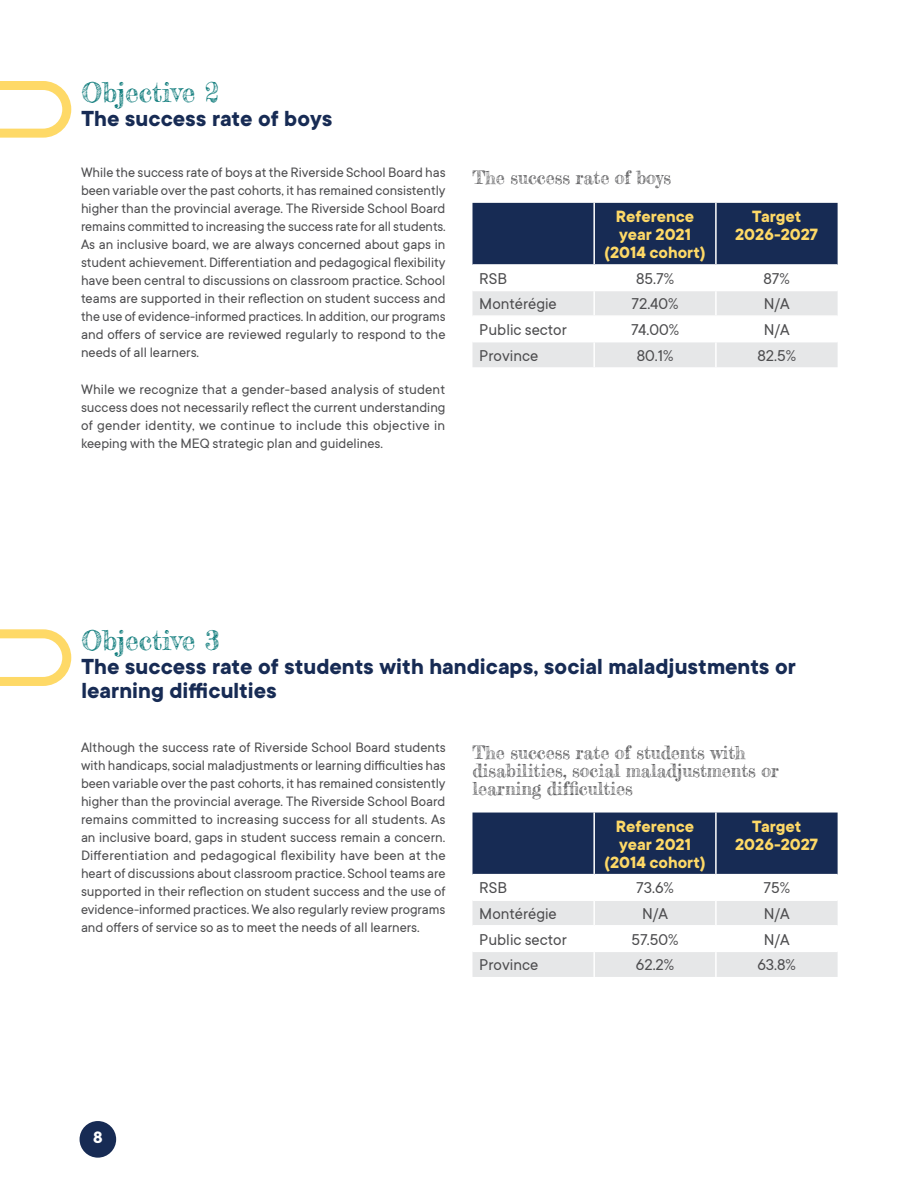
<style>
.page{position:relative;width:918px;height:1188px;background:#fff}
.page>*{position:absolute;margin:0;border:0;box-sizing:border-box;transform-origin:0 0}
.t1{font:27px "Frederickathe Greatest";color:#007474}
.t2{font:700 24px/24px "TT Commons";color:#172b54}
.t3{font:18px/18px "Frederickathe Greatest";color:#4d4d4f}
.t4{font:700 18px/18px "TT Commons";color:#fed967;text-align:center}
.t5{font:700 18px "TT Commons";color:#fff}
.t6{font:17.25px "TT Commons";color:#4d4d4f}
.t7{font:15px/18px "TT Commons";color:#4d4d4f;text-align:justify}
</style>
<div class="page">
<div style="left:80px;top:1121px;width:36px;height:37px;background:#172b54;border-radius:50%"></div>
<svg style="left:0;top:81px;width:72px;height:57px"></svg>
<svg style="left:0;top:629px;width:72px;height:57px"></svg>
<div style="left:472px;top:203px;width:366px;height:61px;background:#172b54"></div>
<svg style="left:472px;top:291px;width:366px;height:76px"></svg>
<hr style="left:593px;top:203px;width:2px;height:61px;background:#fff">
<hr style="left:715px;top:203px;width:2px;height:61px;background:#fff">
<hr style="left:593px;top:291px;width:2px;height:24px;background:#fff">
<hr style="left:715px;top:291px;width:2px;height:24px;background:#fff">
<hr style="left:472px;top:315px;width:122px;height:2px;background:#fff">
<hr style="left:594px;top:315px;width:122px;height:2px;background:#fff">
<hr style="left:593px;top:317px;width:2px;height:24px;background:#fff">
<hr style="left:716px;top:315px;width:122px;height:2px;background:#fff">
<hr style="left:715px;top:317px;width:2px;height:24px;background:#fff">
<hr style="left:472px;top:341px;width:122px;height:1px;background:#fff">
<hr style="left:594px;top:341px;width:122px;height:1px;background:#fff">
<hr style="left:593px;top:342px;width:2px;height:25px;background:#fff">
<hr style="left:716px;top:341px;width:122px;height:1px;background:#fff">
<hr style="left:715px;top:342px;width:2px;height:25px;background:#fff">
<div style="left:472px;top:813px;width:366px;height:61px;background:#172b54"></div>
<svg style="left:472px;top:901px;width:366px;height:76px"></svg>
<hr style="left:593px;top:813px;width:2px;height:61px;background:#fff">
<hr style="left:715px;top:813px;width:2px;height:61px;background:#fff">
<hr style="left:593px;top:901px;width:2px;height:24px;background:#fff">
<hr style="left:715px;top:901px;width:2px;height:24px;background:#fff">
<hr style="left:472px;top:925px;width:122px;height:2px;background:#fff">
<hr style="left:594px;top:925px;width:122px;height:2px;background:#fff">
<hr style="left:593px;top:927px;width:2px;height:24px;background:#fff">
<hr style="left:716px;top:925px;width:122px;height:2px;background:#fff">
<hr style="left:715px;top:927px;width:2px;height:24px;background:#fff">
<hr style="left:472px;top:951px;width:122px;height:1px;background:#fff">
<hr style="left:594px;top:951px;width:122px;height:1px;background:#fff">
<hr style="left:593px;top:952px;width:2px;height:25px;background:#fff">
<hr style="left:716px;top:951px;width:122px;height:1px;background:#fff">
<hr style="left:715px;top:952px;width:2px;height:25px;background:#fff">
<h1 class="t1" style="left:82px;top:75px;width:139px">Objective 2</h1>
<h2 class="t2" style="left:82px;top:107px;width:252px">The success rate of boys</h2>
<p class="t7" style="left:81px;top:164px;width:366px">While the success rate of boys at the Riverside School Board has been variable over the past cohorts, it has remained consistently higher than the provincial average. The Riverside School Board remains committed to increasing the success rate for all students.<br>As an inclusive board, we are always concerned about gaps in student achievement. Differentiation and pedagogical flexibility have been central to discussions on classroom practice. School teams are supported in their reflection on student success and the use of evidence-informed practices. In addition, our programs and offers of service are reviewed regularly to respond to the needs of all learners.</p>
<p class="t7" style="left:81px;top:381px;width:366px">While we recognize that a gender-based analysis of student success does not necessarily reflect the current understanding of gender identity, we continue to include this objective in keeping with the MEQ strategic plan and guidelines.</p>
<p class="t3" style="left:472px;top:169px;width:200px">The success rate of boys</p>
<p class="t4" style="left:604px;top:208px;width:103px">Reference year 2021 (2014 cohort)</p>
<p class="t4" style="left:735px;top:208px;width:85px">Target<br>2026-2027</p>
<p class="t6" style="left:479px;top:269px;width:29px">RSB</p>
<p class="t6" style="left:636px;top:269px;width:39px">85.7%</p>
<p class="t6" style="left:764px;top:269px;width:28px">87%</p>
<p class="t6" style="left:479px;top:295px;width:79px">Montérégie</p>
<p class="t6" style="left:632px;top:295px;width:49px">72.40%</p>
<p class="t6" style="left:764px;top:295px;width:27px">N/A</p>
<p class="t6" style="left:479px;top:320px;width:89px">Public sector</p>
<p class="t6" style="left:631px;top:320px;width:49px">74.00%</p>
<p class="t6" style="left:764px;top:320px;width:27px">N/A</p>
<p class="t6" style="left:479px;top:346px;width:61px">Province</p>
<p class="t6" style="left:637px;top:346px;width:38px">80.1%</p>
<p class="t6" style="left:757px;top:346px;width:40px">82.5%</p>
<h1 class="t1" style="left:82px;top:624px;width:140px">Objective 3</h1>
<h2 class="t2" style="left:82px;top:655px;width:716px">The success rate of students with handicaps, social maladjustments or learning difficulties</h2>
<p class="t7" style="left:81px;top:738px;width:366px">Although the success rate of Riverside School Board students with handicaps, social maladjustments or learning difficulties has been variable over the past cohorts, it has remained consistently higher than the provincial average. The Riverside School Board remains committed to increasing success for all students. As an inclusive board, gaps in student success remain a concern.<br>Differentiation and pedagogical flexibility have been at the heart of discussions about classroom practice. School teams are supported in their reflection on student success and the use of evidence-informed practices. We also regularly review programs and offers of service so as to meet the needs of all learners.</p>
<p class="t3" style="left:472px;top:743px;width:308px">The success rate of students with disabilities, social maladjustments or learning difficulties</p>
<p class="t4" style="left:604px;top:818px;width:103px">Reference year 2021 (2014 cohort)</p>
<p class="t4" style="left:735px;top:818px;width:85px">Target<br>2026-2027</p>
<p class="t6" style="left:479px;top:879px;width:29px">RSB</p>
<p class="t6" style="left:636px;top:879px;width:39px">73.6%</p>
<p class="t6" style="left:763px;top:879px;width:28px">75%</p>
<p class="t6" style="left:479px;top:904px;width:79px">Montérégie</p>
<p class="t6" style="left:642px;top:904px;width:27px">N/A</p>
<p class="t6" style="left:764px;top:904px;width:27px">N/A</p>
<p class="t6" style="left:479px;top:930px;width:89px">Public sector</p>
<p class="t6" style="left:632px;top:930px;width:48px">57.50%</p>
<p class="t6" style="left:764px;top:930px;width:27px">N/A</p>
<p class="t6" style="left:479px;top:956px;width:61px">Province</p>
<p class="t6" style="left:636px;top:956px;width:40px">62.2%</p>
<p class="t6" style="left:758px;top:956px;width:40px">63.8%</p>
<p class="t5" style="left:93px;top:1127px;width:11px">8</p>
</div>
